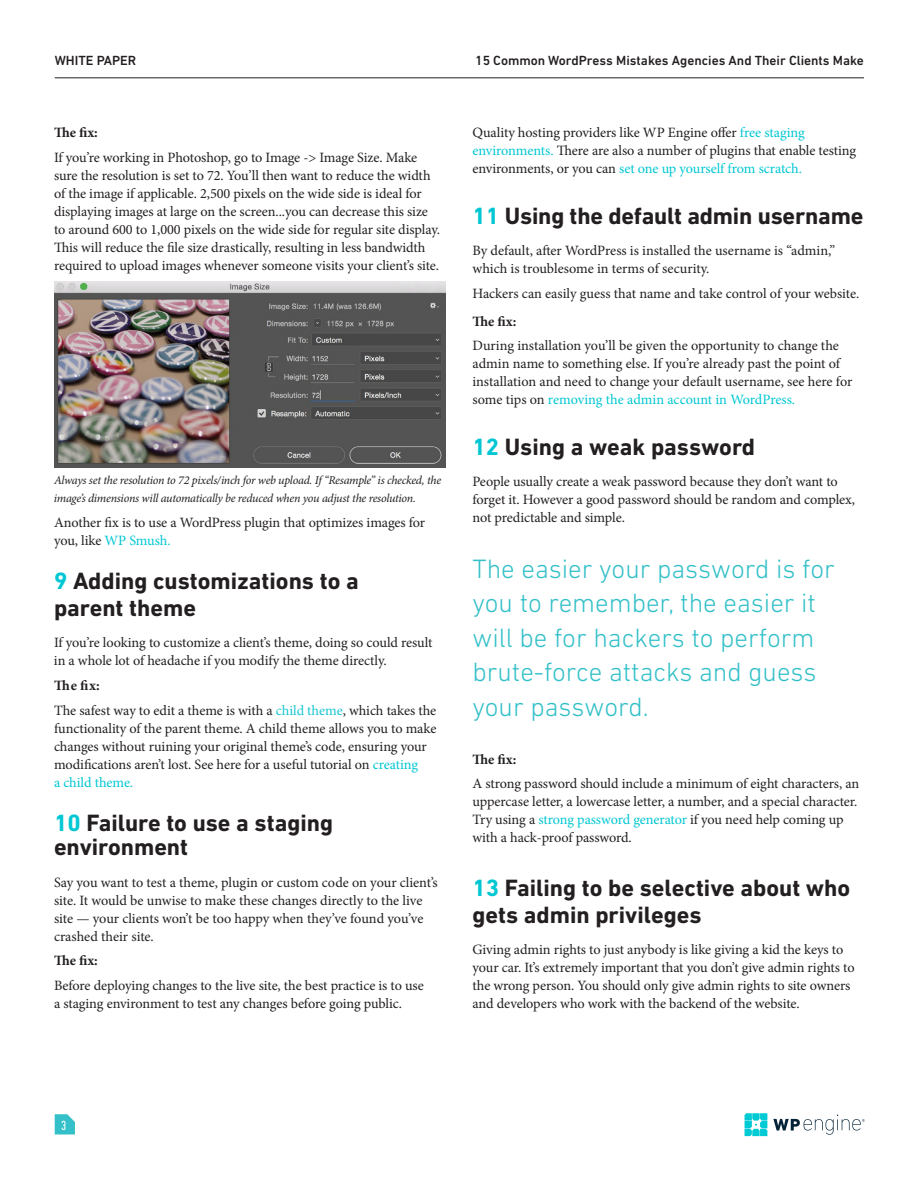
<style>
.page{position:relative;width:918px;height:1188px;background:#fff}
.page>*{position:absolute;margin:0;border:0;box-sizing:border-box;transform-origin:0 0}
.Body_Call_Out{font:300 27px/34.5px "DIN Next LT Pro";color:#33c0c8}
.Body_Headline_Level{font:700 24px/27px "DIN Next LT Pro";color:#231f20}
.Body_Copy{font:700 24px/27px "DIN Next LT Pro";color:#231f20}
.Body_Copy-2{font:14.25px/18px "Minion Pro";letter-spacing:-.005em;color:#231f20}
.Body_Copy-3{font:700 14.25px "Minion Pro";color:#231f20}
.t1{font:500 13.5px "DIN Next LT Pro";color:#231f20}
.t2{font:condensed 13.5px "DIN Next LT Pro";color:#fff}
.Body_Copy-4{font:italic 12px/18px "Minion Pro";letter-spacing:-.025em;color:#231f20}
.s1{color:#00c7d3}
.s2{font-weight:700}
.s3{color:#16c7d1}
</style>
<div class="page">
<svg style="left:55px;top:1114px;width:20px;height:20px"></svg>
<svg style="left:745px;top:1113px;width:22px;height:23px"></svg>
<svg style="left:773px;top:1115px;width:92px;height:20px"></svg>
<hr style="left:55px;top:78px;width:809px;height:1px;background:#231f20">
<img style="left:54px;top:282px;width:392px;height:185px">
<p class="t1" style="left:55px;top:52px;width:83px">WHITE PAPER</p>
<p class="t1" style="left:475px;top:52px;width:390px">15 Common WordPress Mistakes Agencies And Their Clients Make</p>
<p class="Body_Copy-3" style="left:54px;top:123px;width:45px">The fix:</p>
<p class="Body_Copy-2" style="left:54px;top:149px;width:388px">If you’re working in Photoshop, go to Image -&gt; Image Size. Make sure the resolution is set to 72. You’ll then want to reduce the width of the image if applicable. 2,500 pixels on the wide side is ideal for displaying images at large on the screen...you can decrease this size to around 600 to 1,000 pixels on the wide side for regular site display.<br>This will reduce the file size drastically, resulting in less bandwidth required to upload images whenever someone visits your client’s site.</p>
<p class="Body_Copy-4" style="left:54px;top:471px;width:389px">Always set the resolution to 72 pixels/inch for web upload. If “Resample” is checked, the image’s dimensions will automatically be reduced when you adjust the resolution.</p>
<p class="Body_Copy-2" style="left:54px;top:513px;width:373px">Another fix is to use a WordPress plugin that optimizes images for you, like <span class="s1">WP Smush.</span></p>
<p class="Body_Copy" style="left:54px;top:567px;width:306px"><span class="s1">9</span> Adding customizations to a parent theme</p>
<p class="Body_Copy-2" style="left:54px;top:634px;width:380px">If you’re looking to customize a client’s theme, doing so could result in a whole lot of headache if you modify the theme directly.</p>
<p class="Body_Copy-2" style="left:54px;top:673px;width:384px;line-height:24.8px"><span class="s2">The fix:<br></span>The safest way to edit a theme is with a <span class="s3">child theme</span>, which takes the</p>
<p class="Body_Copy-2" style="left:54px;top:719px;width:384px">functionality of the parent theme. A child theme allows you to make changes without ruining your original theme’s code, ensuring your modifications aren’t lost. See here for a useful tutorial on <span class="s1">creating<br>a child theme.</span></p>
<p class="Body_Copy" style="left:54px;top:811px;width:281px;line-height:24px"><span class="s1">10</span> Failure to use a staging environment</p>
<p class="Body_Copy-2" style="left:54px;top:873px;width:385px">Say you want to test a theme, plugin or custom code on your client’s site. It would be unwise to make these changes directly to the live site — your clients won’t be too happy when they’ve found you’ve crashed their site.</p>
<p class="Body_Copy-2" style="left:54px;top:948px;width:371px;line-height:24.8px"><span class="s2">The fix:<br></span>Before deploying changes to the live site, the best practice is to use</p>
<p class="Body_Copy-2" style="left:54px;top:995px;width:350px">a staging environment to test any changes before going public.</p>
<p class="Body_Copy-2" style="left:472px;top:124px;width:385px">Quality hosting providers like WP Engine offer <span class="s1">free staging environments.</span> There are also a number of plugins that enable testing environments, or you can <span class="s1">set one up yourself from scratch.</span></p>
<p class="Body_Headline_Level" style="left:472px;top:202px;width:392px"><span class="s1">11</span> Using the default admin username</p>
<p class="Body_Copy-2" style="left:472px;top:242px;width:364px">By default, after WordPress is installed the username is “admin,” which is troublesome in terms of security.</p>
<p class="Body_Copy-2" style="left:472px;top:284px;width:388px">Hackers can easily guess that name and take control of your website.</p>
<p class="Body_Copy-3" style="left:472px;top:311px;width:45px">The fix:</p>
<p class="Body_Copy-2" style="left:472px;top:337px;width:381px">During installation you’ll be given the opportunity to change the admin name to something else. If you’re already past the point of installation and need to change your default username, see here for some tips on <span class="s1">removing the admin account in WordPress.</span></p>
<p class="Body_Headline_Level" style="left:472px;top:433px;width:284px"><span class="s1">12</span> Using a weak password</p>
<p class="Body_Copy-2" style="left:472px;top:473px;width:384px">People usually create a weak password because they don’t want to forget it. However a good password should be random and complex, not predictable and simple.</p>
<p class="Body_Call_Out" style="left:472px;top:551px;width:364px">The easier your password is for you to remember, the easier it will be for hackers to perform brute-force attacks and guess your password.</p>
<p class="Body_Copy-3" style="left:472px;top:749px;width:45px">The fix:</p>
<p class="Body_Copy-2" style="left:472px;top:775px;width:388px">A strong password should include a minimum of eight characters, an uppercase letter, a lowercase letter, a number, and a special character.<br>Try using a <span class="s1">strong password generator</span> if you need help coming up with a hack-proof password.</p>
<p class="Body_Headline_Level" style="left:472px;top:874px;width:379px"><span class="s1">13</span> Failing to be selective about who gets admin privileges</p>
<p class="Body_Copy-2" style="left:472px;top:941px;width:384px">Giving admin rights to just anybody is like giving a kid the keys to your car. It’s extremely important that you don’t give admin rights to the wrong person. You should only give admin rights to site owners and developers who work with the backend of the website.</p>
<p class="t2" style="left:61px;top:1117px;width:7px">3</p>
</div>
